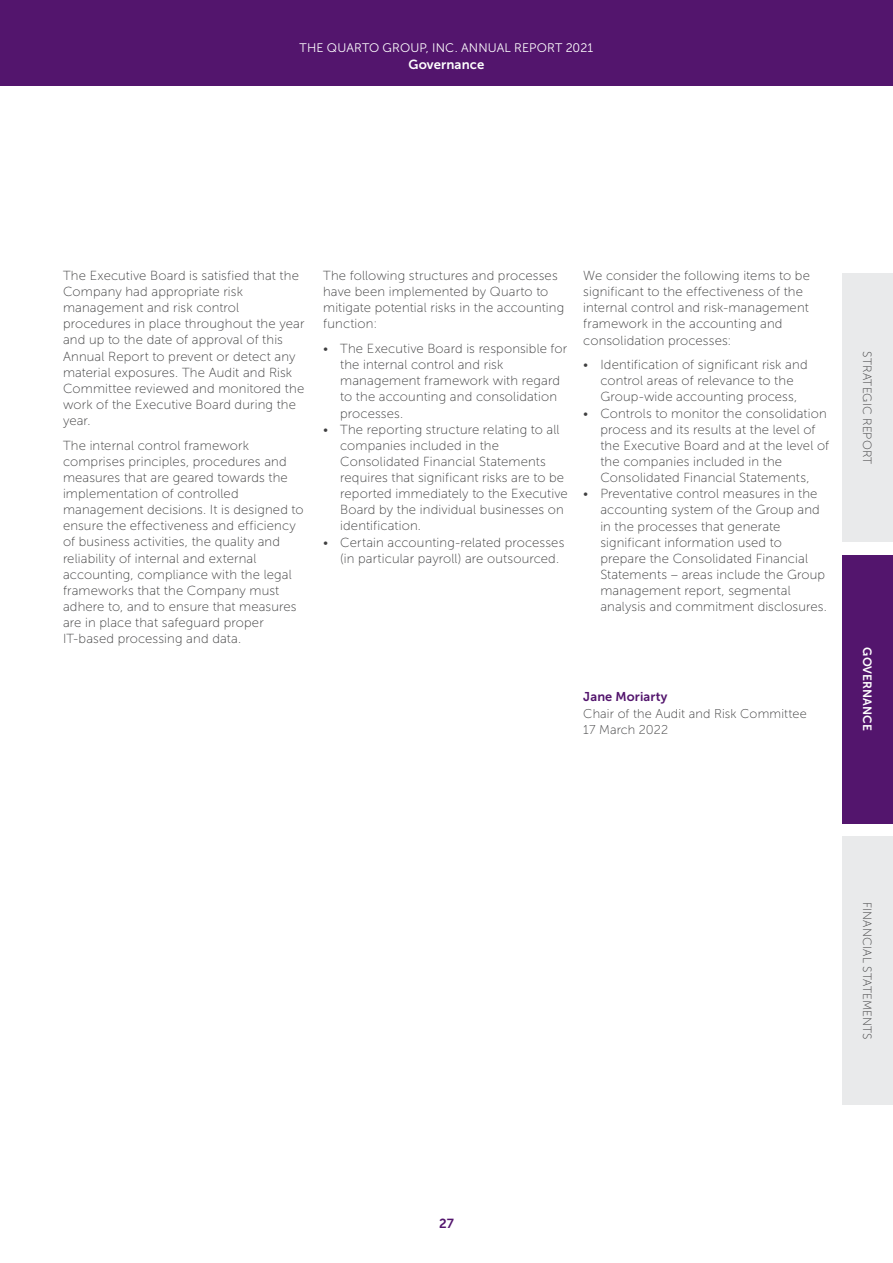
<style>
.page{position:relative;width:893px;height:1263px;background:#fff}
.page>*{position:absolute;margin:0;border:0;box-sizing:border-box;transform-origin:0 0}
.t1{font:13.2px/16.2px "Museo Sans 100";letter-spacing:.01em;color:#3e3e3f}
.t2{font:13.2px "Museo Sans 700";letter-spacing:.01em;color:#fff}
.t3{font:13.2px "Museo Sans 700";color:#53156d}
.t4{font:12.75px/16.5px "Museo Sans 100";letter-spacing:.01em;color:#3e3e3f}
.t5{font:12.75px "Museo Sans 700";letter-spacing:.01em;color:#53156d}
.t6{font:12.3px "Museo Sans 300";letter-spacing:.01em;color:#fff}
.t7{font:12px "Museo Sans 100";letter-spacing:.015em;color:#3e3e3f}
.t8{font:12px "Museo Sans 700";letter-spacing:.01em;color:#fff}
</style>
<div class="page">
<div style="left:0;top:0;width:893px;height:86px;background:#53156d"></div>
<div style="left:842px;top:273px;width:51px;height:269px;background:#e9eaeb"></div>
<div style="left:842px;top:555px;width:51px;height:268px;background:#53156d"></div>
<div style="left:842px;top:836px;width:51px;height:269px;background:#e9eaeb"></div>
<p class="t6" style="left:300px;top:41px;width:295px">THE QUARTO GROUP, INC. ANNUAL REPORT 2021</p>
<p class="t2" style="left:409px;top:57px;width:77px">Governance</p>
<p class="t1" style="left:63px;top:267px;width:243px">The Executive Board is satisfied that the Company had appropriate risk management and risk control procedures in place throughout the year and up to the date of approval of this Annual Report to prevent or detect any material exposures. The Audit and Risk Committee reviewed and monitored the work of the Executive Board during the year.</p>
<p class="t1" style="left:63px;top:437px;width:242px">The internal control framework comprises principles, procedures and measures that are geared towards the implementation of controlled management decisions. It is designed to ensure the effectiveness and efficiency of business activities, the quality and reliability of internal and external accounting, compliance with the legal frameworks that the Company must adhere to, and to ensure that measures are in place that safeguard proper IT-based processing and data.</p>
<p class="t1" style="left:323px;top:267px;width:243px">The following structures and processes have been implemented by Quarto to mitigate potential risks in the accounting function:</p>
<p class="t1" style="left:340px;top:340px;width:229px;text-indent:-17px">• The Executive Board is responsible for the internal control and risk management framework with regard to the accounting and consolidation processes.</p>
<p class="t1" style="left:340px;top:421px;width:229px;text-indent:-17px">• The reporting structure relating to all companies included in the Consolidated Financial Statements requires that significant risks are to be reported immediately to the Executive Board by the individual businesses on identification.</p>
<p class="t1" style="left:340px;top:534px;width:226px;text-indent:-17px">• Certain accounting-related processes (in particular payroll) are outsourced.</p>
<p class="t1" style="left:583px;top:268px;width:228px">We consider the following items to be significant to the effectiveness of the internal control and risk-management framework in the accounting and consolidation processes:</p>
<p class="t1" style="left:583px;top:357px;width:226px;text-align:center">• Identification of significant risk and control areas of relevance to the<br>Group-wide accounting process,</p>
<p class="t1" style="left:600px;top:405px;width:230px;text-indent:-17px">• Controls to monitor the consolidation process and its results at the level of the Executive Board and at the level of the companies included in the Consolidated Financial Statements,</p>
<p class="t1" style="left:600px;top:486px;width:228px;text-indent:-17px">• Preventative control measures in the accounting system of the Group and in the processes that generate significant information used to prepare the Consolidated Financial Statements – areas include the Group management report, segmental analysis and commitment disclosures.</p>
<p class="t5" style="left:583px;top:690px;width:86px">Jane Moriarty</p>
<p class="t4" style="left:583px;top:705px;width:225px">Chair of the Audit and Risk Committee<br>17 March 2022</p>
<p class="t7" style="left:874px;top:351px;width:115px;rotate:90deg">STRATEGIC REPORT</p>
<p class="t8" style="left:874px;top:647px;width:85px;rotate:90deg">GOVERNANCE</p>
<p class="t7" style="left:874px;top:902px;width:139px;rotate:90deg">FINANCIAL STATEMENTS</p>
<p class="t3" style="left:439px;top:1216px;width:16px">27</p>
</div>
